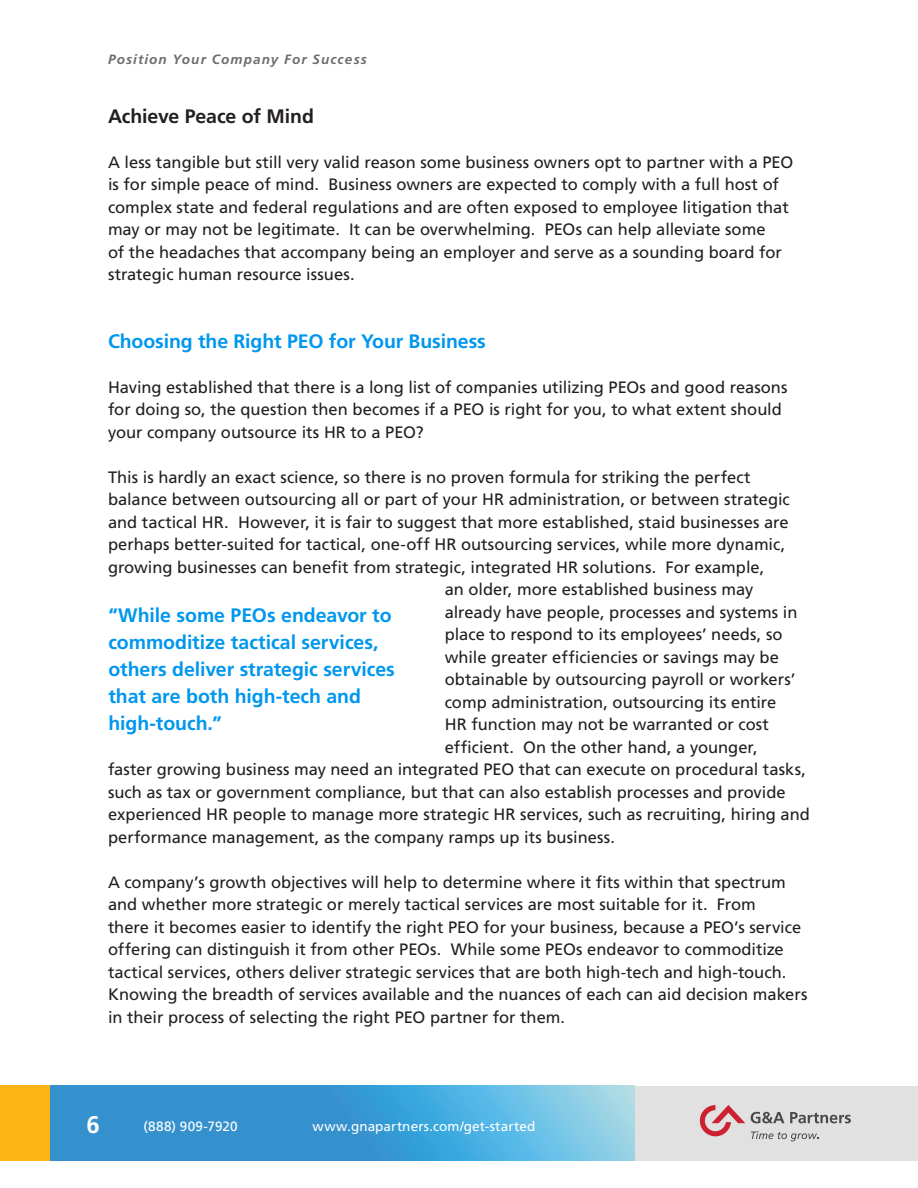
<style>
.page{position:relative;width:918px;height:1188px;background:#fff}
.page>*{position:absolute;margin:0;border:0;box-sizing:border-box;transform-origin:0 0}
.t1{font:700 24px "Frutiger LT Std";color:#fff}
.t2{font:700 19.5px/27px "Frutiger LT Std";letter-spacing:-.005em;color:#0097ee}
.t3{font:700 19.5px "Frutiger LT Std";letter-spacing:-.005em;color:#231f20}
.t4{font:16.5px/22.5px "Frutiger LT Std";color:#231f20}
.t5{font:13.5px "Frutiger LT Std";letter-spacing:.01em;color:#fff}
.t6{font:italic 700 13.5px "Frutiger LT Std";letter-spacing:.085em;color:#6c6d70}
</style>
<div class="page">
<div style="left:49px;top:1086px;width:869px;height:75px;background:#e0e1e0"></div>
<svg style="left:49px;top:1086px;width:585px;height:75px"></svg>
<div style="left:0;top:1086px;width:49px;height:75px;background:#fbb516"></div>
<svg style="left:700px;top:1105px;width:45px;height:31px"></svg>
<svg style="left:751px;top:1112px;width:33px;height:11px"></svg>
<svg style="left:790px;top:1112px;width:61px;height:11px"></svg>
<svg style="left:751px;top:1131px;width:67px;height:10px"></svg>
<p class="t6" style="left:108px;top:52px;width:260px">Position Your Company For Success</p>
<p class="t3" style="left:108px;top:104px;width:207px">Achieve Peace of Mind</p>
<p class="t4" style="left:108px;top:151px;width:687px">A less tangible but still very valid reason some business owners opt to partner with a PEO is for simple peace of mind. Business owners are expected to comply with a full host of complex state and federal regulations and are often exposed to employee litigation that may or may not be legitimate. It can be overwhelming. PEOs can help alleviate some<br>of the headaches that accompany being an employer and serve as a sounding board for strategic human resource issues.</p>
<p class="t2" style="left:108px;top:327px;width:379px">Choosing the Right PEO for Your Business</p>
<p class="t4" style="left:108px;top:376px;width:681px">Having established that there is a long list of companies utilizing PEOs and good reasons for doing so, the question then becomes if a PEO is right for you, to what extent should your company outsource its HR to a PEO?</p>
<p class="t4" style="left:108px;top:466px;width:644px">This is hardly an exact science, so there is no proven formula for striking the perfect</p>
<p class="t4" style="left:108px;top:488px;width:683px">balance between outsourcing all or part of your HR administration, or between strategic</p>
<p class="t4" style="left:108px;top:511px;width:682px">and tactical HR. However, it is fair to suggest that more established, staid businesses are</p>
<p class="t4" style="left:108px;top:533px;width:679px">perhaps better-suited for tactical, one-off HR outsourcing services, while more dynamic,</p>
<p class="t4" style="left:108px;top:556px;width:658px">growing businesses can benefit from strategic, integrated HR solutions. For example,</p>
<p class="t4" style="left:445px;top:578px;width:310px">an older, more established business may</p>
<p class="t4" style="left:445px;top:601px;width:354px">already have people, processes and systems in</p>
<p class="t4" style="left:445px;top:623px;width:339px">place to respond to its employees’ needs, so</p>
<p class="t4" style="left:445px;top:646px;width:336px">while greater efficiencies or savings may be</p>
<p class="t4" style="left:445px;top:668px;width:352px">obtainable by outsourcing payroll or workers’</p>
<p class="t4" style="left:445px;top:691px;width:333px">comp administration, outsourcing its entire</p>
<p class="t4" style="left:445px;top:713px;width:326px">HR function may not be warranted or cost</p>
<p class="t4" style="left:445px;top:736px;width:314px">efficient. On the other hand, a younger,</p>
<p class="t4" style="left:108px;top:758px;width:699px">faster growing business may need an integrated PEO that can execute on procedural tasks,</p>
<p class="t4" style="left:108px;top:781px;width:679px">such as tax or government compliance, but that can also establish processes and provide</p>
<p class="t4" style="left:108px;top:803px;width:703px">experienced HR people to manage more strategic HR services, such as recruiting, hiring and</p>
<p class="t4" style="left:108px;top:826px;width:508px">performance management, as the company ramps up its business.</p>
<p class="t4" style="left:108px;top:871px;width:701px">A company’s growth objectives will help to determine where it fits within that spectrum and whether more strategic or merely tactical services are most suitable for it. From<br>there it becomes easier to identify the right PEO for your business, because a PEO’s service offering can distinguish it from other PEOs. While some PEOs endeavor to commoditize tactical services, others deliver strategic services that are both high-tech and high-touch.<br>Knowing the breadth of services available and the nuances of each can aid decision makers in their process of selecting the right PEO partner for them.</p>
<p class="t2" style="left:108px;top:602px;width:288px">“While some PEOs endeavor to commoditize tactical services, others deliver strategic services that are both high-tech and high-touch.”</p>
<h1 class="t1" style="left:87px;top:1111px;width:15px">6</h1>
<p class="t5" style="left:144px;top:1118px;width:95px">(888) 909-7920</p>
<p class="t5" style="left:313px;top:1118px;width:224px">www.gnapartners.com/get-started</p>
</div>
